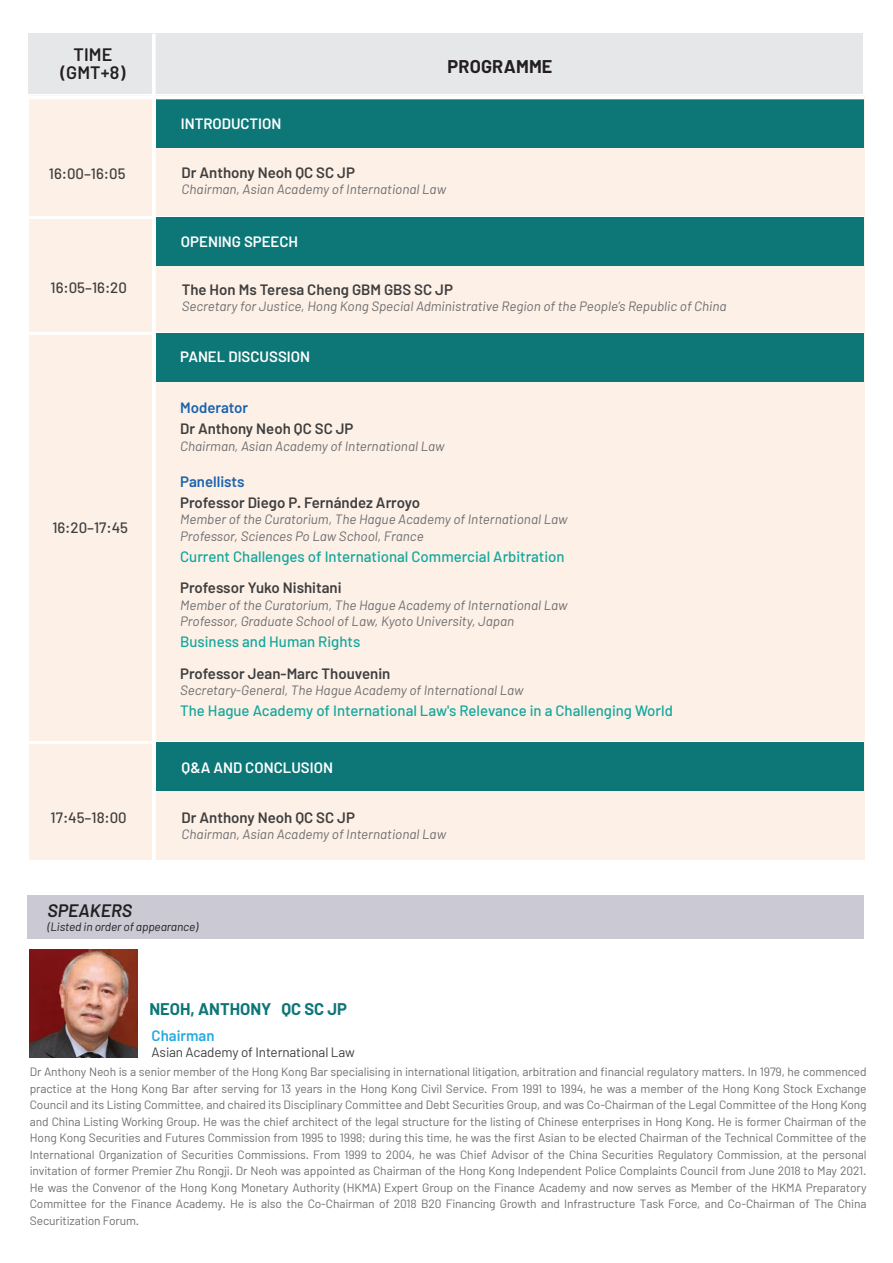
<style>
.page{position:relative;width:893px;height:1263px;background:#fff}
.page>*{position:absolute;margin:0;border:0;box-sizing:border-box;transform-origin:0 0}
.t1{font:600 18px/18px "Barlow";letter-spacing:.01em;color:#231f20;text-align:center}
.t2{font:700 18px "Barlow";letter-spacing:.01em;color:#231f20}
.t3{font:italic 600 18px "Barlow";color:#231f20}
.t4{font:700 16.5px "Barlow";color:#0d7677}
.t5{font:600 15px "Barlow";color:#3e3e3f}
.t6{font:500 15px "Barlow";color:#12a79d}
.t7{font:600 15px "Barlow";color:#fff}
.t8{font:500 15px "Barlow";color:#3e3e3f}
.t9{font:600 15px "Barlow";color:#1963ae}
.t10{font:600 15px "Barlow";color:#24aae1}
.t11{font:italic 13.5px/16.5px "Barlow";color:#6c6d70}
.t12{font:13.5px "Barlow";letter-spacing:-.01em;color:#414041}
.t13{font:12px/16.5px "Barlow";letter-spacing:-.01em;color:#6d6f70;text-align:justify}
.t14{font:italic 12px "Barlow";letter-spacing:-.01em;color:#231f20}
</style>
<div class="page">
<img style="left:30px;top:950px;width:108px;height:108px">
<div style="left:28px;top:895px;width:836px;height:44px;background:#cac9d4"></div>
<div style="left:29px;top:95px;width:835px;height:765px;background:#fdf0e6"></div>
<div style="left:28px;top:34px;width:835px;height:60px;background:#e6e7e9"></div>
<hr style="left:152px;top:34px;width:4px;height:829px;background:#fff">
<div style="left:156px;top:99px;width:708px;height:48px;background:#0d7677"></div>
<hr style="left:27px;top:96px;width:837px;height:3px;background:#fff">
<hr style="left:29px;top:741px;width:835px;height:3px;background:#fff">
<hr style="left:29px;top:332px;width:835px;height:3px;background:#fff">
<hr style="left:29px;top:216px;width:835px;height:3px;background:#fff">
<div style="left:157px;top:217px;width:707px;height:49px;background:#0d7677"></div>
<div style="left:157px;top:333px;width:707px;height:48px;background:#0d7677"></div>
<div style="left:157px;top:742px;width:707px;height:48px;background:#0d7677"></div>
<h1 class="t1" style="left:60px;top:45px;width:66px">TIME (GMT+8)</h1>
<h1 class="t2" style="left:448px;top:56px;width:106px">PROGRAMME</h1>
<p class="t7" style="left:181px;top:115px;width:102px">INTRODUCTION</p>
<p class="t8" style="left:49px;top:164px;width:78px">16:00–16:05</p>
<p class="t5" style="left:182px;top:163px;width:175px">Dr Anthony Neoh QC SC JP</p>
<p class="t11" style="left:182px;top:181px;width:266px">Chairman, Asian Academy of International Law</p>
<p class="t8" style="left:51px;top:278px;width:78px">16:05–16:20</p>
<p class="t8" style="left:52px;top:518px;width:77px">16:20–17:45</p>
<p class="t8" style="left:51px;top:808px;width:78px">17:45–18:00</p>
<p class="t7" style="left:181px;top:232px;width:119px">OPENING SPEECH</p>
<p class="t5" style="left:182px;top:280px;width:273px">The Hon Ms Teresa Cheng GBM GBS SC JP</p>
<p class="t11" style="left:182px;top:298px;width:546px">Secretary for Justice, Hong Kong Special Administrative Region of the People’s Republic of China</p>
<p class="t7" style="left:180px;top:347px;width:131px">PANEL DISCUSSION</p>
<p class="t9" style="left:180px;top:398px;width:70px">Moderator</p>
<p class="t5" style="left:180px;top:419px;width:175px">Dr Anthony Neoh QC SC JP</p>
<p class="t11" style="left:180px;top:437px;width:266px">Chairman, Asian Academy of International Law</p>
<p class="t9" style="left:180px;top:472px;width:66px">Panellists</p>
<p class="t5" style="left:180px;top:493px;width:241px">Professor Diego P. Fernández Arroyo</p>
<p class="t11" style="left:180px;top:511px;width:389px">Member of the Curatorium, The Hague Academy of International Law<br>Professor, Sciences Po Law School, France</p>
<p class="t6" style="left:180px;top:547px;width:386px">Current Challenges of International Commercial Arbitration</p>
<p class="t5" style="left:180px;top:578px;width:163px">Professor Yuko Nishitani</p>
<p class="t11" style="left:180px;top:596px;width:389px">Member of the Curatorium, The Hague Academy of International Law<br>Professor, Graduate School of Law, Kyoto University, Japan</p>
<p class="t6" style="left:180px;top:632px;width:182px">Business and Human Rights</p>
<p class="t5" style="left:180px;top:664px;width:212px">Professor Jean-Marc Thouvenin</p>
<p class="t11" style="left:180px;top:682px;width:345px">Secretary-General, The Hague Academy of International Law</p>
<p class="t6" style="left:180px;top:701px;width:494px">The Hague Academy of International Law's Relevance in a Challenging World</p>
<p class="t7" style="left:182px;top:758px;width:153px">Q&amp;A AND CONCLUSION</p>
<p class="t5" style="left:182px;top:808px;width:175px">Dr Anthony Neoh QC SC JP</p>
<p class="t11" style="left:182px;top:826px;width:266px">Chairman, Asian Academy of International Law</p>
<h1 class="t3" style="left:48px;top:900px;width:86px">SPEAKERS</h1>
<p class="t14" style="left:48px;top:919px;width:152px">(Listed in order of appearance)</p>
<h2 class="t4" style="left:150px;top:999px;width:199px">NEOH, ANTHONY QC SC JP</h2>
<p class="t10" style="left:152px;top:1026px;width:64px">Chairman</p>
<p class="t12" style="left:152px;top:1044px;width:205px">Asian Academy of International Law</p>
<p class="t13" style="left:30px;top:1063px;width:838px">Dr Anthony Neoh is a senior member of the Hong Kong Bar specialising in international litigation, arbitration and financial regulatory matters. In 1979, he commenced practice at the Hong Kong Bar after serving for 13 years in the Hong Kong Civil Service. From 1991 to 1994, he was a member of the Hong Kong Stock Exchange Council and its Listing Committee, and chaired its Disciplinary Committee and Debt Securities Group, and was Co-Chairman of the Legal Committee of the Hong Kong and China Listing Working Group. He was the chief architect of the legal structure for the listing of Chinese enterprises in Hong Kong. He is former Chairman of the Hong Kong Securities and Futures Commission from 1995 to 1998; during this time, he was the first Asian to be elected Chairman of the Technical Committee of the International Organization of Securities Commissions. From 1999 to 2004, he was Chief Advisor of the China Securities Regulatory Commission, at the personal invitation of former Premier Zhu Rongji. Dr Neoh was appointed as Chairman of the Hong Kong Independent Police Complaints Council from June 2018 to May 2021.<br>He was the Convenor of the Hong Kong Monetary Authority (HKMA) Expert Group on the Finance Academy and now serves as Member of the HKMA Preparatory Committee for the Finance Academy. He is also the Co-Chairman of 2018 B20 Financing Growth and Infrastructure Task Force, and Co-Chairman of The China Securitization Forum.</p>
</div>
